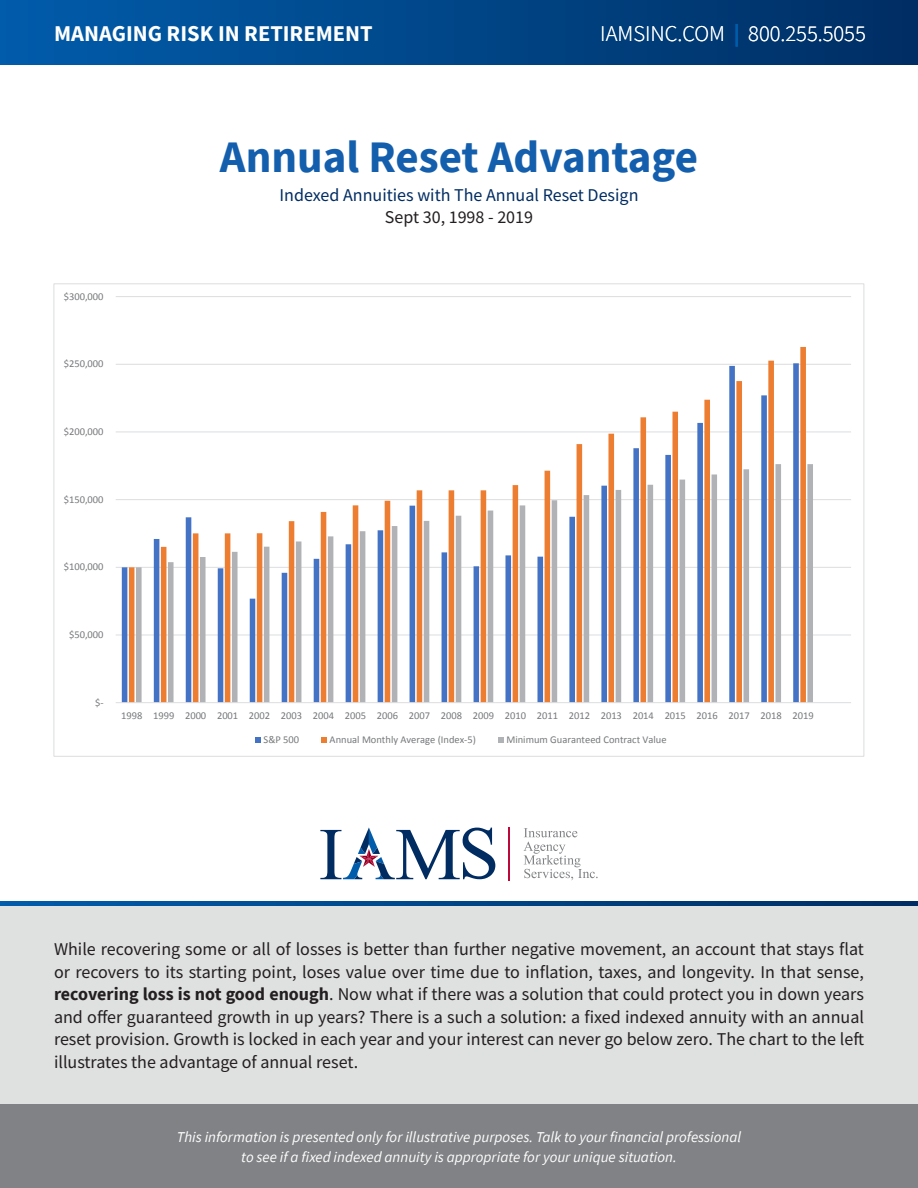
<style>
.page{position:relative;width:918px;height:1188px;background:#fff}
.page>*{position:absolute;margin:0;border:0;box-sizing:border-box;transform-origin:0 0}
.t1{font:700 45px "Source Sans Pro";color:#135ead}
.t2{font:700 22.5px "Source Sans Pro";color:#fff}
.t3{font:300 22.5px "Source Sans Pro";color:#fff}
.t4{font:18px/22.5px "Source Sans Pro";color:#231f20;text-align:justify}
.t5{font:18px/22.5px "Source Sans Pro";color:#002c62;text-align:center}
.t6{font:italic 15px/19.5px "Source Sans Pro";color:#fff;text-align:center}
.t7{font:10.5px "Calibri";color:#76787b}
.s1{font-weight:700;color:#015dac}
.s2{color:#231f20}
.s3{font-weight:700}
</style>
<div class="page">
<div style="left:0;top:905px;width:918px;height:200px;background:#dfe0e0"></div>
<div style="left:0;top:0;width:918px;height:65px;background:linear-gradient(to right,#015dab,#002e64)"></div>
<div style="left:0;top:1105px;width:918px;height:83px;background:#818285"></div>
<svg style="left:524px;top:828px;width:74px;height:52px"></svg>
<hr style="left:509px;top:827px;width:1px;height:53px;background:#be0839">
<svg style="left:320px;top:827px;width:175px;height:52px"></svg>
<svg style="left:0;top:902px;width:918px;height:3px;background:#004587"></svg>
<hr style="left:116px;top:635px;width:735px;height:1px;background:#dcdddf">
<hr style="left:116px;top:567px;width:735px;height:1px;background:#dcdddf">
<hr style="left:116px;top:499px;width:735px;height:1px;background:#dcdddf">
<hr style="left:116px;top:431px;width:735px;height:1px;background:#dcdddf">
<hr style="left:116px;top:364px;width:735px;height:1px;background:#dcdddf">
<hr style="left:116px;top:296px;width:735px;height:1px;background:#dcdddf">
<svg style="left:129px;top:347px;width:677px;height:355px"></svg>
<svg style="left:136px;top:464px;width:677px;height:238px"></svg>
<hr style="left:116px;top:702px;width:735px;height:1px;background:#dcdddf">
<svg style="left:255px;top:737px;width:6px;height:5px"></svg>
<svg style="left:321px;top:737px;width:6px;height:5px"></svg>
<svg style="left:498px;top:737px;width:6px;height:5px"></svg>
<p class="t2" style="left:54px;top:18px;width:320px">MANAGING RISK IN RETIREMENT</p>
<p class="t3" style="left:600px;top:19px;width:267px">IAMSINC.COM <span class="s1">|</span> 800.255.5055</p>
<p class="t1" style="left:220px;top:127px;width:480px">Annual Reset Advantage</p>
<p class="t5" style="left:279px;top:183px;width:361px">Indexed Annuities with The Annual Reset Design<br><span class="s2">Sept 30, 1998 - 2019</span></p>
<p class="t7" style="left:64px;top:289px;width:41px">$300,000</p>
<p class="t7" style="left:64px;top:357px;width:41px">$250,000</p>
<p class="t7" style="left:64px;top:425px;width:41px">$200,000</p>
<p class="t7" style="left:64px;top:493px;width:41px">$150,000</p>
<p class="t7" style="left:64px;top:560px;width:41px">$100,000</p>
<p class="t7" style="left:69px;top:628px;width:36px">$50,000</p>
<p class="t7" style="left:95px;top:696px;width:10px">$-</p>
<p class="t7" style="left:121px;top:709px;width:694px">1998 1999 2000 2001 2002 2003 2004 2005 2006 2007 2008 2009 2010 2011 2012 2013 2014 2015 2016 2017 2018 2019</p>
<p class="t7" style="left:264px;top:732px;width:37px">S&amp;P 500</p>
<p class="t7" style="left:330px;top:732px;width:148px">Annual Monthly Average (Index-5)</p>
<p class="t7" style="left:506px;top:732px;width:162px">Minimum Guaranteed Contract Value</p>
<p class="t4" style="left:54px;top:938px;width:812px">While recovering some or all of losses is better than further negative movement, an account that stays flat or recovers to its starting point, loses value over time due to inflation, taxes, and longevity. In that sense, <span class="s3">recovering loss is not good enough</span>. Now what if there was a solution that could protect you in down years and offer guaranteed growth in up years? There is a such a solution: a fixed indexed annuity with an annual reset provision. Growth is locked in each year and your interest can never go below zero. The chart to the left illustrates the advantage of annual reset.</p>
<p class="t6" style="left:177px;top:1127px;width:566px">This information is presented only for illustrative purposes. Talk to your financial professional to see if a fixed indexed annuity is appropriate for your unique situation.</p>
</div>
